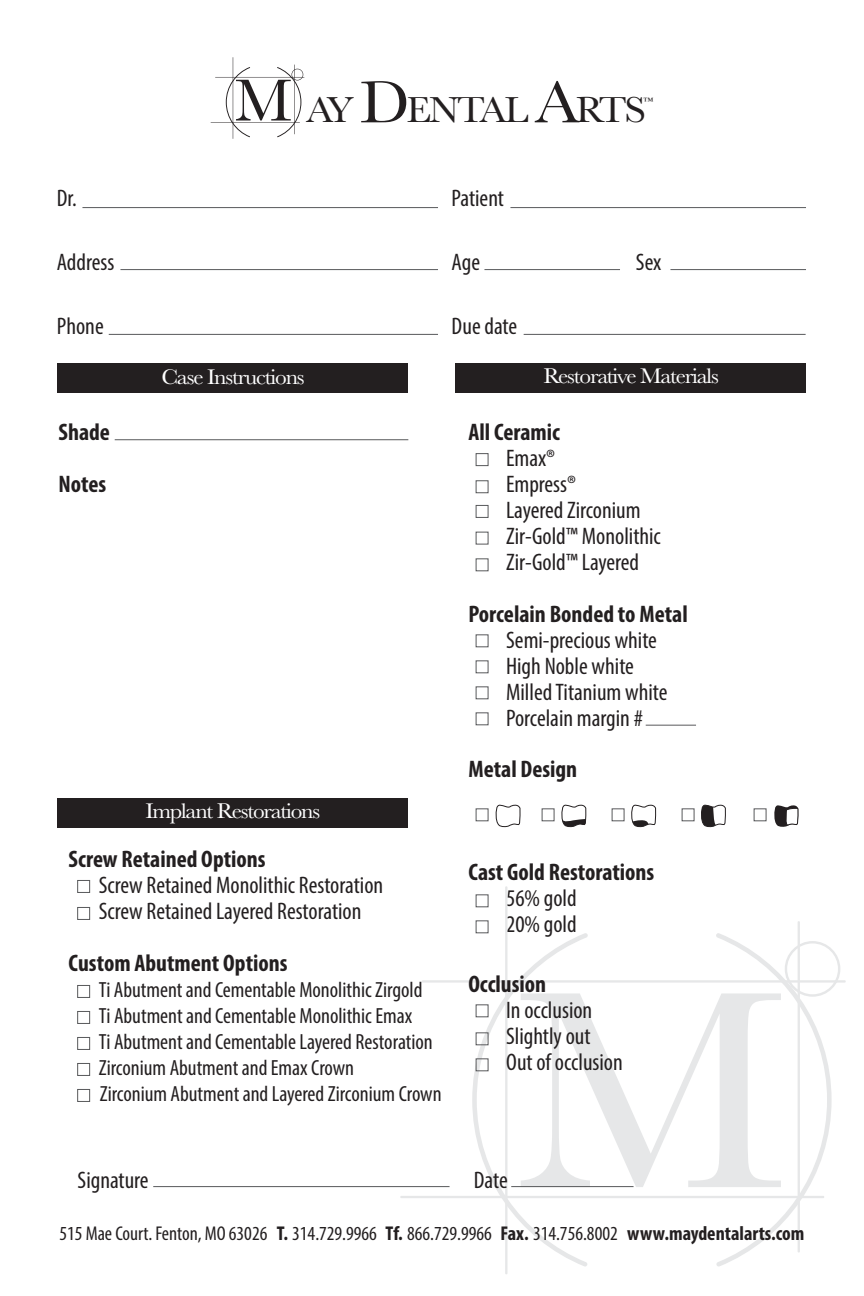
<style>
.page{position:relative;width:864px;height:1296px;background:#fff}
.page>*{position:absolute;margin:0;border:0;box-sizing:border-box;transform-origin:0 0}
.t1{font:37.6px "Baskerville";letter-spacing:-.05em;color:#231f20;scale:1.06 1}
.t2{font:condensed 24px/26px "Myriad Pro";color:#231f20}
.t3{font:700 condensed 24px "Myriad Pro";color:#231f20}
.t4{font:condensed 22px/26px "Myriad Pro";color:#231f20}
.t5{font:22px "Baskerville";letter-spacing:-.05em;color:#fff;scale:1.06 1}
.t6{font:condensed 20px "Myriad Pro";color:#231f20}
.t7{font:9.6px "Baskerville";color:#231f20;scale:1.06 1}
.s1{font-size:61.6px}
.s2{font-weight:700}
</style>
<div class="page">
<hr style="left:422px;top:980px;width:424px;height:3px;background:#e6e7e8">
<hr style="left:400px;top:1196px;width:424px;height:2px;background:#e6e7e8">
<svg style="left:472px;top:933px;width:313px;height:334px"></svg>
<svg style="left:505px;top:886px;width:2px;height:388px"></svg>
<svg style="left:785px;top:921px;width:55px;height:332px"></svg>
<svg style="left:521px;top:993px;width:260px;height:194px"></svg>
<svg style="left:211px;top:57px;width:93px;height:82px"></svg>
<hr style="left:115px;top:439px;width:293px;height:1px;background:#58595b">
<hr style="left:646px;top:725px;width:50px;height:1px;background:#58595b">
<div style="left:57px;top:363px;width:351px;height:30px;background:#231f20"></div>
<div style="left:57px;top:798px;width:351px;height:29px;background:#231f20"></div>
<div style="left:476px;top:453px;width:12px;height:13px;border:1px solid #58595b"></div>
<div style="left:476px;top:481px;width:12px;height:12px;border:1px solid #58595b"></div>
<div style="left:476px;top:505px;width:12px;height:13px;border:1px solid #58595b"></div>
<div style="left:476px;top:559px;width:12px;height:12px;border:1px solid #58595b"></div>
<div style="left:476px;top:635px;width:12px;height:12px;border:1px solid #58595b"></div>
<div style="left:476px;top:661px;width:12px;height:12px;border:1px solid #58595b"></div>
<div style="left:476px;top:687px;width:12px;height:12px;border:1px solid #58595b"></div>
<div style="left:476px;top:713px;width:12px;height:12px;border:1px solid #58595b"></div>
<div style="left:476px;top:895px;width:12px;height:12px;border:1px solid #58595b"></div>
<div style="left:476px;top:921px;width:12px;height:12px;border:1px solid #58595b"></div>
<div style="left:476px;top:1005px;width:12px;height:12px;border:1px solid #58595b"></div>
<div style="left:476px;top:1033px;width:12px;height:12px;border:1px solid #58595b"></div>
<div style="left:476px;top:1059px;width:12px;height:12px;border:1px solid #58595b"></div>
<hr style="left:153px;top:1186px;width:297px;height:1px;background:#58595b">
<hr style="left:511px;top:1186px;width:123px;height:1px;background:#58595b">
<div style="left:476px;top:809px;width:12px;height:12px;border:1px solid #58595b"></div>
<div style="left:542px;top:809px;width:12px;height:12px;border:1px solid #58595b"></div>
<div style="left:612px;top:809px;width:12px;height:12px;border:1px solid #58595b"></div>
<div style="left:682px;top:809px;width:12px;height:12px;border:1px solid #58595b"></div>
<div style="left:754px;top:809px;width:12px;height:12px;border:1px solid #58595b"></div>
<svg style="left:496px;top:804px;width:24px;height:24px"></svg>
<svg style="left:561px;top:804px;width:25px;height:24px"></svg>
<svg style="left:701px;top:804px;width:25px;height:24px"></svg>
<svg style="left:631px;top:804px;width:25px;height:24px"></svg>
<svg style="left:774px;top:805px;width:25px;height:22px"></svg>
<hr style="left:109px;top:334px;width:329px;height:1px;background:#58595b">
<hr style="left:524px;top:334px;width:282px;height:1px;background:#58595b">
<hr style="left:82px;top:207px;width:356px;height:1px;background:#58595b">
<hr style="left:120px;top:269px;width:318px;height:1px;background:#58595b">
<hr style="left:484px;top:269px;width:136px;height:1px;background:#58595b">
<hr style="left:670px;top:269px;width:136px;height:1px;background:#58595b">
<hr style="left:510px;top:207px;width:296px;height:1px;background:#58595b">
<div style="left:455px;top:363px;width:351px;height:30px;background:#231f20"></div>
<div style="left:77px;top:880px;width:13px;height:13px;border:1px solid #58595b"></div>
<div style="left:77px;top:907px;width:13px;height:13px;border:1px solid #58595b"></div>
<div style="left:77px;top:985px;width:13px;height:13px;border:1px solid #58595b"></div>
<div style="left:77px;top:1011px;width:13px;height:13px;border:1px solid #58595b"></div>
<div style="left:77px;top:1037px;width:13px;height:13px;border:1px solid #58595b"></div>
<div style="left:77px;top:1063px;width:13px;height:13px;border:1px solid #58595b"></div>
<div style="left:77px;top:1089px;width:13px;height:13px;border:1px solid #58595b"></div>
<h1 class="t1" style="left:306px;top:86px;width:322px">AY <span class="s1">D</span>ENTAL <span class="s1">A</span>RTS</h1>
<p class="t7" style="left:644px;top:95px;width:11px">™</p>
<p class="t2" style="left:57px;top:185px;width:22px">Dr.</p>
<p class="t2" style="left:452px;top:185px;width:54px">Patient</p>
<p class="t2" style="left:57px;top:249px;width:59px">Address</p>
<p class="t2" style="left:452px;top:249px;width:30px">Age</p>
<p class="t2" style="left:636px;top:249px;width:27px">Sex</p>
<p class="t2" style="left:57px;top:313px;width:48px">Phone</p>
<p class="t2" style="left:452px;top:313px;width:67px">Due date</p>
<p class="t5" style="left:161px;top:362px;width:137px">Case Instructions</p>
<p class="t5" style="left:543px;top:362px;width:167px">Restorative Materials</p>
<p class="t3" style="left:58px;top:417px;width:53px">Shade</p>
<p class="t3" style="left:58px;top:469px;width:49px">Notes</p>
<p class="t5" style="left:145px;top:797px;width:166px">Implant Restorations</p>
<p class="t3" style="left:69px;top:844px;width:199px">Screw Retained Options</p>
<p class="t2" style="left:99px;top:872px;width:286px">Screw Retained Monolithic Restoration<br>Screw Retained Layered Restoration</p>
<p class="t3" style="left:69px;top:948px;width:220px">Custom Abutment Options</p>
<p class="t4" style="left:99px;top:977px;width:344px">Ti Abutment and Cementable Monolithic Zirgold<br>Ti Abutment and Cementable Monolithic Emax<br>Ti Abutment and Cementable Layered Restoration Zirconium Abutment and Emax Crown<br>Zirconium Abutment and Layered Zirconium Crown</p>
<p class="t3" style="left:468px;top:417px;width:93px">All Ceramic</p>
<p class="t2" style="left:506px;top:445px;width:156px">Emax®<br>Empress®<br>Layered Zirconium<br>Zir-Gold™ Monolithic<br>Zir-Gold™ Layered</p>
<p class="t3" style="left:468px;top:599px;width:221px">Porcelain Bonded to Metal</p>
<p class="t2" style="left:506px;top:626px;width:163px">Semi-precious white<br>High Noble white<br>Milled Titanium white<br>Porcelain margin #</p>
<p class="t3" style="left:468px;top:754px;width:110px">Metal Design</p>
<p class="t3" style="left:468px;top:857px;width:187px">Cast Gold Restorations</p>
<p class="t2" style="left:506px;top:885px;width:72px">56% gold<br>20% gold</p>
<p class="t3" style="left:468px;top:969px;width:79px">Occlusion</p>
<p class="t2" style="left:506px;top:997px;width:118px">In occlusion<br>Slightly out<br>Out of occlusion</p>
<p class="t2" style="left:78px;top:1166px;width:72px">Signature</p>
<p class="t2" style="left:474px;top:1166px;width:35px">Date</p>
<p class="t6" style="left:59px;top:1221px;width:747px">515 Mae Court. Fenton, MO 63026 <span class="s2">T.</span> 314.729.9966 <span class="s2">Tf.</span> 866.729.9966 <span class="s2">Fax.</span> 314.756.8002 <span class="s2">www.maydentalarts.com</span></p>
</div>
